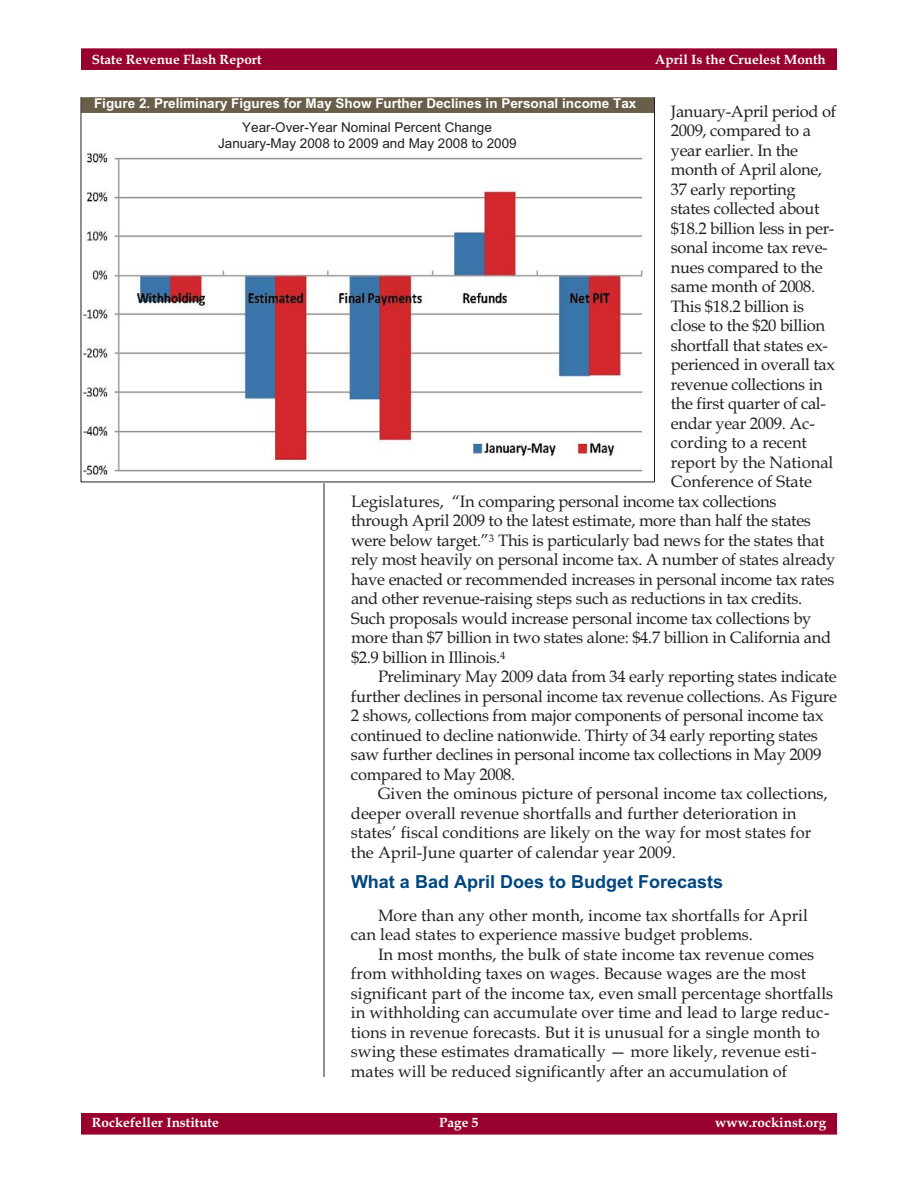
<style>
.page{position:relative;width:918px;height:1188px;background:#fff}
.page>*{position:absolute;margin:0;border:0;box-sizing:border-box;transform-origin:0 0}
.t1{font:700 18px "Arial";color:#00467f}
.t2{font:16.5px "Book Antiqua";letter-spacing:-.02em;color:#231f20}
.t3{font:16.5px/19.5px "Book Antiqua";color:#231f20}
.t4{font:700 13.5px "Book Antiqua";color:#fff}
.t5{font:13.5px/15.9px "Arial";color:#231f20;text-align:center}
.t6{font:700 13.5px "Arial";color:#fff}
</style>
<div class="page">
<hr style="left:324px;top:483px;width:1px;height:594px;background:#231f20">
<div style="left:81px;top:1113px;width:756px;height:22px;background:#98002e"></div>
<div style="left:81px;top:48px;width:756px;height:22px;background:#98002e"></div>
<img style="left:82px;top:152px;width:572px;height:330px">
<div style="left:81px;top:97px;width:573px;height:16px;background:#695e49"></div>
<hr style="left:654px;top:97px;width:1px;height:385px;background:#231f20">
<hr style="left:81px;top:482px;width:573px;height:1px;background:#231f20">
<hr style="left:81px;top:97px;width:1px;height:385px;background:#231f20">
<p class="t4" style="left:92px;top:51px;width:171px">State Revenue Flash Report</p>
<p class="t4" style="left:655px;top:51px;width:172px">April Is the Cruelest Month</p>
<p class="t6" style="left:94px;top:99px;width:544px">Figure 2. Preliminary Figures for May Show Further Declines in Personal income Tax</p>
<p class="t5" style="left:218px;top:121px;width:300px">Year-Over-Year Nominal Percent Change<br>January-May 2008 to 2009 and May 2008 to 2009</p>
<p class="t2" style="left:671px;top:105px;width:167px">January-April period of</p>
<p class="t2" style="left:671px;top:124px;width:142px">2009, compared to a</p>
<p class="t2" style="left:671px;top:144px;width:129px">year earlier. In the</p>
<p class="t2" style="left:671px;top:163px;width:153px">month of April alone,</p>
<p class="t2" style="left:671px;top:183px;width:126px">37 early reporting</p>
<p class="t2" style="left:671px;top:202px;width:150px">states collected about</p>
<p class="t2" style="left:671px;top:222px;width:165px">$18.2 billion less in per-</p>
<p class="t2" style="left:671px;top:241px;width:158px">sonal income tax reve-</p>
<p class="t2" style="left:671px;top:261px;width:153px">nues compared to the</p>
<p class="t2" style="left:671px;top:280px;width:146px">same month of 2008.</p>
<p class="t2" style="left:671px;top:300px;width:135px">This $18.2 billion is</p>
<p class="t2" style="left:671px;top:319px;width:156px">close to the $20 billion</p>
<p class="t2" style="left:671px;top:339px;width:159px">shortfall that states ex-</p>
<p class="t2" style="left:671px;top:358px;width:166px">perienced in overall tax</p>
<p class="t2" style="left:671px;top:378px;width:153px">revenue collections in</p>
<p class="t2" style="left:671px;top:397px;width:156px">the first quarter of cal-</p>
<p class="t2" style="left:671px;top:417px;width:146px">endar year 2009. Ac-</p>
<p class="t3" style="left:671px;top:435px;width:138px">cording to a recent</p>
<p class="t3" style="left:671px;top:454px;width:164px">report by the National</p>
<p class="t3" style="left:671px;top:474px;width:143px">Conference of State</p>
<p class="t2" style="left:351px;top:495px;width:427px">Legislatures, “In comparing personal income tax collections</p>
<p class="t2" style="left:351px;top:514px;width:461px">through April 2009 to the latest estimate, more than half the states</p>
<p class="t2" style="left:351px;top:534px;width:475px">were below target.”<sup>3</sup> This is particularly bad news for the states that</p>
<p class="t2" style="left:351px;top:553px;width:486px">rely most heavily on personal income tax. A number of states already</p>
<p class="t2" style="left:351px;top:573px;width:485px">have enacted or recommended increases in personal income tax rates</p>
<p class="t2" style="left:351px;top:592px;width:453px">and other revenue-raising steps such as reductions in tax credits.</p>
<p class="t2" style="left:351px;top:612px;width:462px">Such proposals would increase personal income tax collections by</p>
<p class="t2" style="left:351px;top:631px;width:482px">more than $7 billion in two states alone: $4.7 billion in California and</p>
<p class="t2" style="left:351px;top:651px;width:156px">$2.9 billion in Illinois.<sup>4</sup></p>
<p class="t2" style="left:378px;top:670px;width:460px">Preliminary May 2009 data from 34 early reporting states indicate</p>
<p class="t2" style="left:351px;top:690px;width:488px">further declines in personal income tax revenue collections. As Figure</p>
<p class="t2" style="left:351px;top:709px;width:474px">2 shows, collections from major components of personal income tax</p>
<p class="t2" style="left:351px;top:729px;width:468px">continued to decline nationwide. Thirty of 34 early reporting states</p>
<p class="t2" style="left:351px;top:748px;width:472px">saw further declines in personal income tax collections in May 2009</p>
<p class="t2" style="left:351px;top:768px;width:166px">compared to May 2008.</p>
<p class="t3" style="left:378px;top:786px;width:451px">Given the ominous picture of personal income tax collections,</p>
<p class="t3" style="left:351px;top:805px;width:447px">deeper overall revenue shortfalls and further deterioration in</p>
<p class="t3" style="left:351px;top:825px;width:462px">states’ fiscal conditions are likely on the way for most states for</p>
<p class="t3" style="left:351px;top:844px;width:326px">the April-June quarter of calendar year 2009.</p>
<p class="t1" style="left:351px;top:875px;width:374px">What a Bad April Does to Budget Forecasts</p>
<p class="t3" style="left:351px;top:908px;width:458px;text-indent:27px">More than any other month, income tax shortfalls for April can lead states to experience massive budget problems.</p>
<p class="t3" style="left:351px;top:947px;width:484px;text-indent:27px">In most months, the bulk of state income tax revenue comes from withholding taxes on wages. Because wages are the most significant part of the income tax, even small percentage shortfalls in withholding can accumulate over time and lead to large reduc&shy;tions in revenue forecasts. But it is unusual for a single month to swing these estimates dramatically — more likely, revenue esti&shy;mates will be reduced significantly after an accumulation of</p>
<p class="t4" style="left:92px;top:1115px;width:129px">Rockefeller Institute</p>
<p class="t4" style="left:439px;top:1115px;width:41px">Page 5</p>
<p class="t4" style="left:715px;top:1115px;width:113px">www.rockinst.org</p>
</div>
